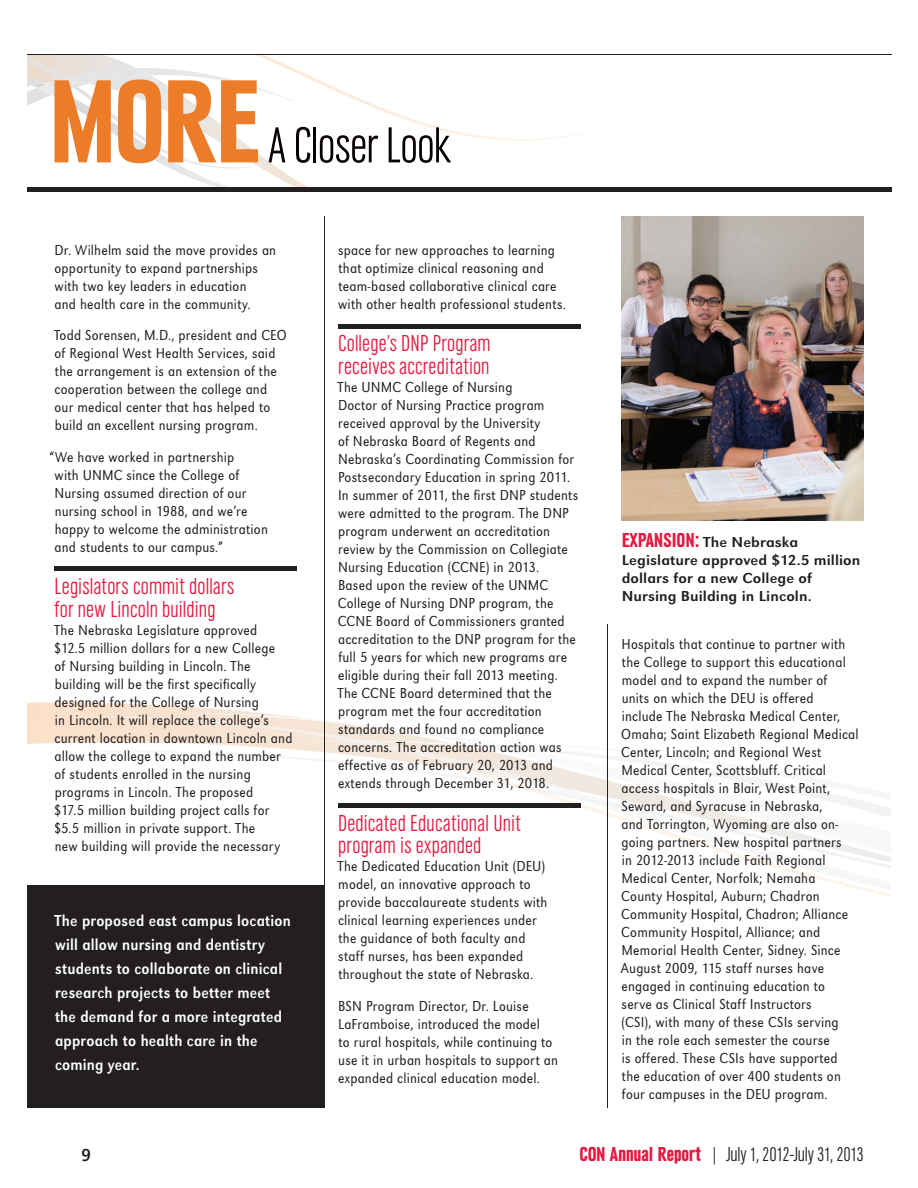
<style>
.page{position:relative;width:918px;height:1188px;background:#fff}
.page>*{position:absolute;margin:0;border:0;box-sizing:border-box;transform-origin:0 0}
.t1{font:700 condensed 123px "URW Grotesk T";color:#ed7c29}
.t2{font:52.5px "URW Grotesk T Ligh Cond";letter-spacing:-.01em;color:#080302}
.t3{font:24px/22.5px "URW Grotesk T Ligh Cond";letter-spacing:.01em;color:#e4183e}
.t4{font:21px "URW Grotesk T Ligh Cond";letter-spacing:-.015em;color:#231f20}
.t5{font:18px "URW Grotesk T";color:#231f20}
.t6{font:16.5px/24px "URW Grotesk T Regu Extr Narr";letter-spacing:.01em;color:#fff}
.t7{font:15px/18px "URW Grotesk T Ligh Extr Narr";letter-spacing:.015em;color:#231f20}
.t8{font:15px/18px "URW Grotesk T Regu Extr Narr";letter-spacing:.005em;color:#231f20;scale:1.16 1}
.s1{font-family:"URW Grotesk T";font-weight:700;font-stretch:condensed;font-size:21px;color:#e4183e}
.s2{font-family:"URW Grotesk T";font-weight:700;font-stretch:condensed;color:#e4183e}
</style>
<div class="page">
<svg style="left:27px;top:702px;width:231px;height:42px"></svg>
<svg style="left:665px;top:834px;width:226px;height:62px"></svg>
<img style="left:74px;top:716px;width:296px;height:39px">
<svg style="left:236px;top:728px;width:655px;height:106px"></svg>
<svg style="left:308px;top:75px;width:277px;height:66px"></svg>
<img style="left:27px;top:55px;width:281px;height:132px">
<img style="left:99px;top:68px;width:51px;height:16px">
<img style="left:32px;top:84px;width:198px;height:103px">
<img style="left:27px;top:61px;width:72px;height:46px">
<div style="left:27px;top:187px;width:865px;height:5px;background:#231f20"></div>
<hr style="left:27px;top:54px;width:865px;height:1px;background:#231f20">
<img style="left:621px;top:216px;width:243px;height:305px">
<hr style="left:324px;top:216px;width:1px;height:892px;background:#231f20">
<hr style="left:607px;top:624px;width:1px;height:484px;background:#231f20">
<div style="left:27px;top:886px;width:297px;height:222px;background:#231f20"></div>
<hr style="left:54px;top:566px;width:243px;height:4px;background:#231f20">
<hr style="left:338px;top:324px;width:243px;height:4px;background:#231f20">
<hr style="left:338px;top:804px;width:243px;height:4px;background:#231f20">
<h1 class="t1" style="left:48px;top:56px;width:215px">MORE</h1>
<h2 class="t2" style="left:268px;top:118px;width:184px">A Closer Look</h2>
<p class="t7" style="left:55px;top:241px;width:223px">Dr. Wilhelm said the move provides an opportunity to expand partnerships with two key leaders in education<br>and health care in the community.</p>
<p class="t7" style="left:54px;top:326px;width:234px">Todd Sorensen, M.D., president and CEO of Regional West Health Services, said the arrangement is an extension of the cooperation between the college and our medical center that has helped to build an excellent nursing program.</p>
<p class="t7" style="left:55px;top:448px;width:215px;text-indent:-5px">“We have worked in partnership<br>with UNMC since the College of<br>Nursing assumed direction of our nursing school in 1988, and we’re happy to welcome the administration and students to our campus.”</p>
<h3 class="t3" style="left:54px;top:575px;width:181px">Legislators commit dollars for new Lincoln building</h3>
<p class="t7" style="left:54px;top:621px;width:240px">The Nebraska Legislature approved<br>$12.5 million dollars for a new College<br>of Nursing building in Lincoln. The building will be the first specifically designed for the College of Nursing<br>in Lincoln. It will replace the college’s current location in downtown Lincoln and allow the college to expand the number of students enrolled in the nursing programs in Lincoln. The proposed<br>$17.5 million building project calls for $5.5 million in private support. The<br>new building will provide the necessary</p>
<p class="t6" style="left:54px;top:909px;width:238px">The proposed east campus location will allow nursing and dentistry students to collaborate on clinical research projects to better meet the demand for a more integrated approach to health care in the coming year.</p>
<p class="t7" style="left:338px;top:241px;width:229px">space for new approaches to learning that optimize clinical reasoning and team-based collaborative clinical care with other health professional students.</p>
<h3 class="t3" style="left:338px;top:332px;width:154px">College’s DNP Program receives accreditation</h3>
<p class="t7" style="left:338px;top:378px;width:242px">The UNMC College of Nursing<br>Doctor of Nursing Practice program received approval by the University<br>of Nebraska Board of Regents and Nebraska’s Coordinating Commission for Postsecondary Education in spring 2011.<br>In summer of 2011, the first DNP students were admitted to the program. The DNP program underwent an accreditation review by the Commission on Collegiate Nursing Education (CCNE) in 2013.<br>Based upon the review of the UNMC College of Nursing DNP program, the CCNE Board of Commissioners granted accreditation to the DNP program for the full 5 years for which new programs are eligible during their fall 2013 meeting.<br>The CCNE Board determined that the program met the four accreditation standards and found no compliance concerns. The accreditation action was effective as of February 20, 2013 and extends through December 31, 2018.</p>
<h3 class="t3" style="left:338px;top:811px;width:184px">Dedicated Educational Unit program is expanded</h3>
<p class="t7" style="left:338px;top:857px;width:212px">The Dedicated Education Unit (DEU) model, an innovative approach to provide baccalaureate students with clinical learning experiences under the guidance of both faculty and staff nurses, has been expanded throughout the state of Nebraska.</p>
<p class="t7" style="left:338px;top:997px;width:222px">BSN Program Director, Dr. Louise LaFramboise, introduced the model<br>to rural hospitals, while continuing to use it in urban hospitals to support an expanded clinical education model.</p>
<p class="t8" style="left:622px;top:533px;width:207px"><span class="s1">EXPANSION:</span> The Nebraska<br>Legislature approved $12.5 million dollars for a new College of<br>Nursing Building in Lincoln.</p>
<p class="t7" style="left:621px;top:635px;width:239px">Hospitals that continue to partner with the College to support this educational model and to expand the number of<br>units on which the DEU is offered<br>include The Nebraska Medical Center, Omaha; Saint Elizabeth Regional Medical Center, Lincoln; and Regional West Medical Center, Scottsbluff. Critical access hospitals in Blair, West Point, Seward, and Syracuse in Nebraska,<br>and Torrington, Wyoming are also on&shy;going partners. New hospital partners<br>in 2012-2013 include Faith Regional Medical Center, Norfolk; Nemaha County Hospital, Auburn; Chadron Community Hospital, Chadron; Alliance Community Hospital, Alliance; and Memorial Health Center, Sidney. Since August 2009, 115 staff nurses have engaged in continuing education to<br>serve as Clinical Staff Instructors<br>(CSI), with many of these CSIs serving<br>in the role each semester the course<br>is offered. These CSIs have supported<br>the education of over 400 students on four campuses in the DEU program.</p>
<p class="t5" style="left:81px;top:1145px;width:12px">9</p>
<h3 class="t4" style="left:580px;top:1143px;width:286px"><span class="s2">CON Annual Report</span> | July 1, 2012-July 31, 2013</h3>
</div>
